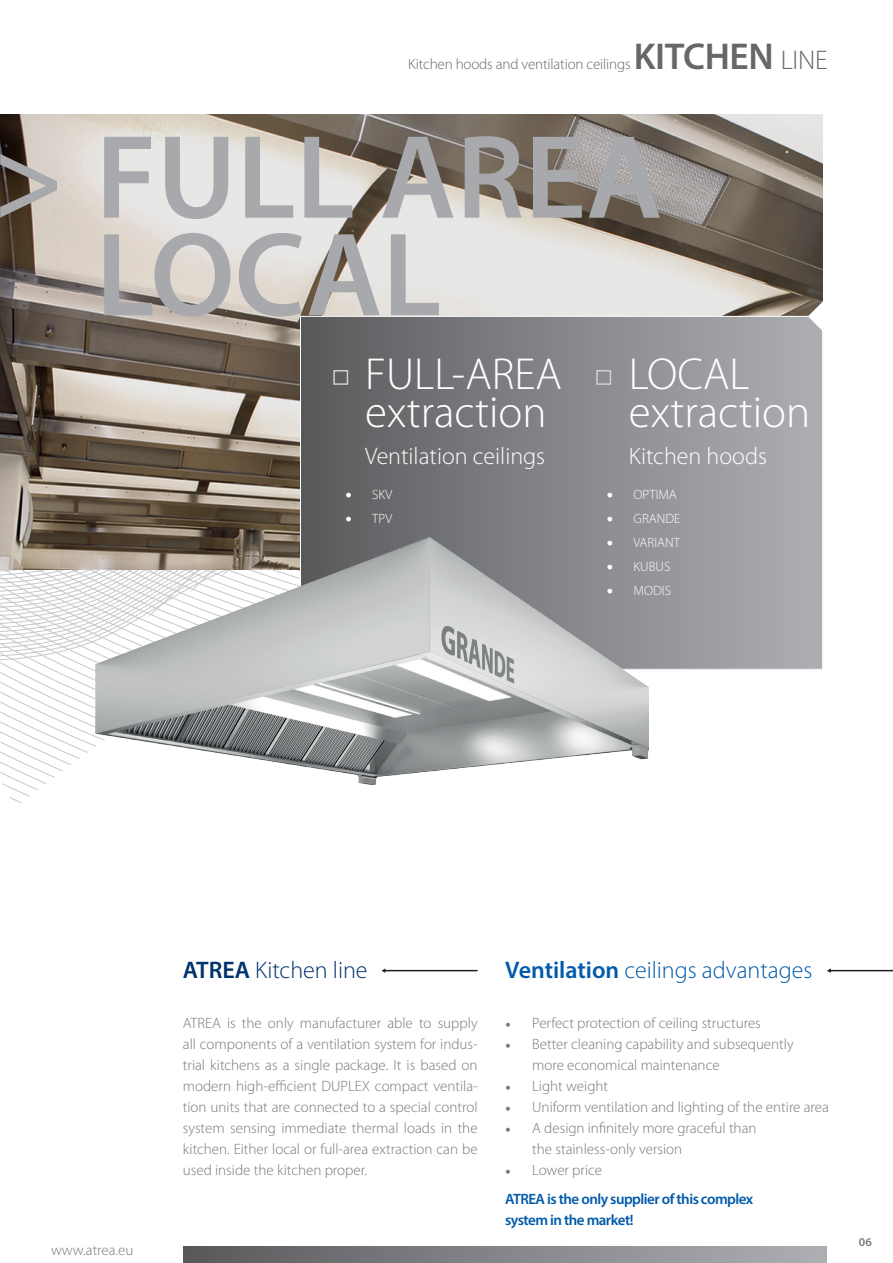
<style>
.page{position:relative;width:893px;height:1263px;background:#fff}
.page>*{position:absolute;margin:0;border:0;box-sizing:border-box;transform-origin:0 0}
.t1{font:300 45px/37.5px "Myriad Pro";color:#fff}
.t2{font:600 37.5px "Myriad Pro";letter-spacing:-.01em;color:#67676a}
.t3{font:300 24px "Myriad Pro";color:#fff}
.t4{font:300 24px "Myriad Pro";color:#015aaa}
.t5{font:300 24px "Myriad Pro";color:#00326d}
.t6{font:300 15px/21px "Myriad Pro";color:#76787b}
.t7{font:600 15px/28.5px "Myriad Pro";letter-spacing:-.035em;color:#015aaa}
.t8{font:300 15px "Myriad Pro";letter-spacing:-.01em;color:#67676a}
.t9{font:300 13.5px "Myriad Pro";color:#fff}
.t10{font:600 12px "Myriad Pro";color:#76787b}
.s1{font-weight:300;font-size:27px}
.s2{font-family:"Minion Pro";font-weight:400;font-size:18px}
.s3{font-weight:600}
.s4{font-family:"Minion Pro";font-weight:400}
.s5{font-family:"Minion Pro";font-weight:400;color:#76787b}
.s6{font-weight:300;color:#76787b}
</style>
<div class="page">
<svg style="left:0;top:570px;width:96px;height:116px"></svg>
<img style="left:0;top:115px;width:823px;height:455px">
<div style="left:300px;top:316px;width:523px;height:353px;background:linear-gradient(to right,#595a5d,#aeb0b4)"></div>
<div style="left:333px;top:370px;width:15px;height:15px;border:2px solid #cfd0d2"></div>
<div style="left:596px;top:370px;width:15px;height:15px;border:2px solid #cfd0d2"></div>
<div style="left:183px;top:1247px;width:644px;height:16px;background:linear-gradient(to right,#595a5d,#aeb0b4)"></div>
<svg style="left:808px;top:301px;width:15px;height:30px"></svg>
<hr style="left:828px;top:970px;width:65px;height:1px;background:#231f20">
<hr style="left:383px;top:970px;width:95px;height:1px;background:#231f20">
<img style="left:96px;top:537px;width:553px;height:248px">
<svg style="left:104px;top:233px;width:335px;height:83px;background:#c6c3c1"></svg>
<svg style="left:104px;top:136px;width:556px;height:83px;background:#aeaba8"></svg>
<svg style="left:0;top:135px;width:57px;height:84px;background:#908780"></svg>
<h2 class="t2" style="left:634px;top:32px;width:195px">KITCHEN <span class="s1">LINE</span></h2>
<p class="t8" style="left:408px;top:55px;width:224px">Kitchen hoods and ventilation ceilings</p>
<h1 class="t1" style="left:365px;top:356px;width:198px">FULL-AREA extraction</h1>
<h1 class="t1" style="left:629px;top:356px;width:183px">LOCAL extraction</h1>
<h3 class="t3" style="left:365px;top:442px;width:182px">Ventilation ceilings</h3>
<h3 class="t3" style="left:629px;top:442px;width:140px">Kitchen hoods</h3>
<p class="t9" style="left:607px;top:487px;width:72px"><span class="s2">•</span> OPTIMA</p>
<p class="t9" style="left:607px;top:511px;width:75px"><span class="s2">•</span> GRANDE</p>
<p class="t9" style="left:607px;top:535px;width:75px"><span class="s2">•</span> VARIANT</p>
<p class="t9" style="left:607px;top:559px;width:65px"><span class="s2">•</span> KUBUS</p>
<p class="t9" style="left:607px;top:583px;width:66px"><span class="s2">•</span> MODIS</p>
<p class="t9" style="left:345px;top:487px;width:49px"><span class="s2">•</span> SKV</p>
<p class="t9" style="left:345px;top:511px;width:49px"><span class="s2">•</span> TPV</p>
<p class="t6" style="left:51px;top:1239px;width:84px">www.atrea.eu</p>
<h3 class="t5" style="left:183px;top:957px;width:186px"><span class="s3">ATREA</span> Kitchen line</h3>
<p class="t6" style="left:183px;top:1013px;width:296px;text-align:justify">ATREA is the only manufacturer able to supply all components of a ventilation system for indus&shy;trial kitchens as a single package. It is based on modern high-efficient DUPLEX compact ventila&shy;tion units that are connected to a special control system sensing immediate thermal loads in the kitchen. Either local or full-area extraction can be used inside the kitchen proper.</p>
<h3 class="t4" style="left:505px;top:957px;width:309px"><span class="s3">Ventilation</span> ceilings advantages</h3>
<p class="t6" style="left:505px;top:1013px;width:257px"><span class="s4">•</span> Perfect protection of ceiling structures</p>
<p class="t6" style="left:532px;top:1034px;width:263px;text-indent:-27px"><span class="s4">•</span> Better cleaning capability and subsequently more economical maintenance</p>
<p class="t6" style="left:505px;top:1076px;width:104px"><span class="s4">•</span> Light weight</p>
<p class="t6" style="left:505px;top:1097px;width:325px"><span class="s4">•</span> Uniform ventilation and lighting of the entire area</p>
<p class="t6" style="left:532px;top:1118px;width:226px;text-indent:-27px"><span class="s4">•</span> A design infinitely more graceful than the stainless-only version</p>
<p class="t7" style="left:505px;top:1156px;width:250px"><span class="s5">•</span> <span class="s6">Lower price<br></span>ATREA is the only supplier of this complex</p>
<p class="t7" style="left:505px;top:1205px;width:130px">system in the market!</p>
<p class="t10" style="left:859px;top:1235px;width:14px">06</p>
</div>
